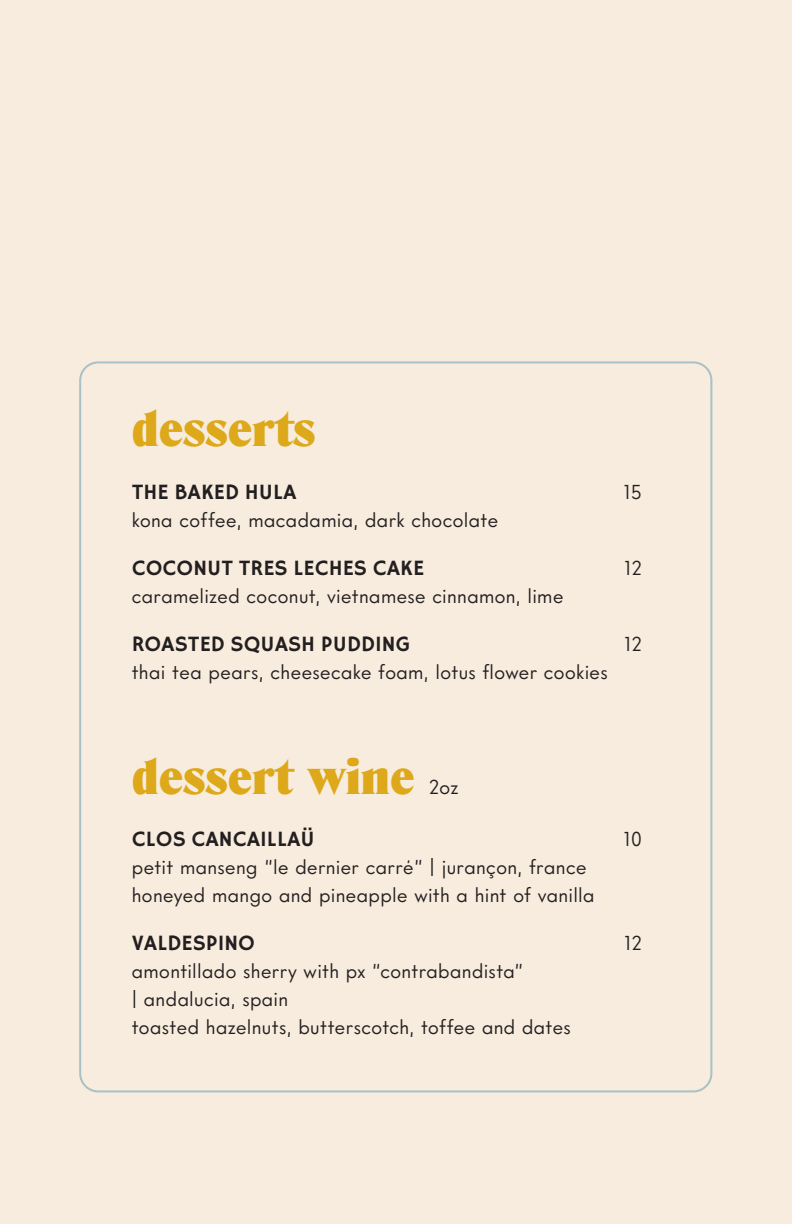
<style>
.page{position:relative;width:792px;height:1224px;background:#f7ecdd}
.page>*{position:absolute;margin:0;border:0;box-sizing:border-box;transform-origin:0 0}
.Section_Header{font:900 50px "Denver Serial";color:#dda819}
.Drink_Name{font:22px "Hammersmith One";color:#231f20}
.Drink_Description{font:20px/28px "Intervogue";letter-spacing:.02em;color:#231f20}
.Drink_Name-2{font:20px "Intervogue";letter-spacing:.02em;color:#231f20}
.Section_Header-2{font:20px "Intervogue";color:#231f20}
</style>
<div class="page">
<p class="Section_Header" style="left:132px;top:398px;width:185px">desserts</p>
<p class="Drink_Name" style="left:132px;top:479px;width:166px">THE BAKED HULA</p>
<p class="Drink_Name-2" style="left:624px;top:479px;width:19px">15</p>
<p class="Drink_Description" style="left:132px;top:505px;width:368px">kona coffee, macadamia, dark chocolate</p>
<p class="Drink_Name" style="left:132px;top:555px;width:294px">COCONUT TRES LECHES CAKE</p>
<p class="Drink_Name-2" style="left:624px;top:555px;width:19px">12</p>
<p class="Drink_Description" style="left:132px;top:581px;width:433px">caramelized coconut, vietnamese cinnamon, lime</p>
<p class="Drink_Name" style="left:132px;top:631px;width:280px">ROASTED SQUASH PUDDING</p>
<p class="Drink_Name-2" style="left:624px;top:631px;width:19px">12</p>
<p class="Drink_Description" style="left:132px;top:657px;width:477px">thai tea pears, cheesecake foam, lotus flower cookies</p>
<p class="Section_Header" style="left:132px;top:747px;width:284px">dessert wine</p>
<p class="Section_Header-2" style="left:429px;top:775px;width:31px">2oz</p>
<p class="Drink_Name" style="left:132px;top:826px;width:184px">CLOS CANCAILLAÜ</p>
<p class="Drink_Name-2" style="left:624px;top:826px;width:20px">10</p>
<p class="Drink_Description" style="left:132px;top:852px;width:464px">petit manseng “le dernier carré” | jurançon, france honeyed mango and pineapple with a hint of vanilla</p>
<p class="Drink_Name" style="left:132px;top:930px;width:125px">VALDESPINO</p>
<p class="Drink_Name-2" style="left:624px;top:930px;width:19px">12</p>
<p class="Drink_Description" style="left:132px;top:956px;width:440px">amontillado sherry with px “contrabandista”<br>| andalucia, spain<br>toasted hazelnuts, butterscotch, toffee and dates</p>
</div>
